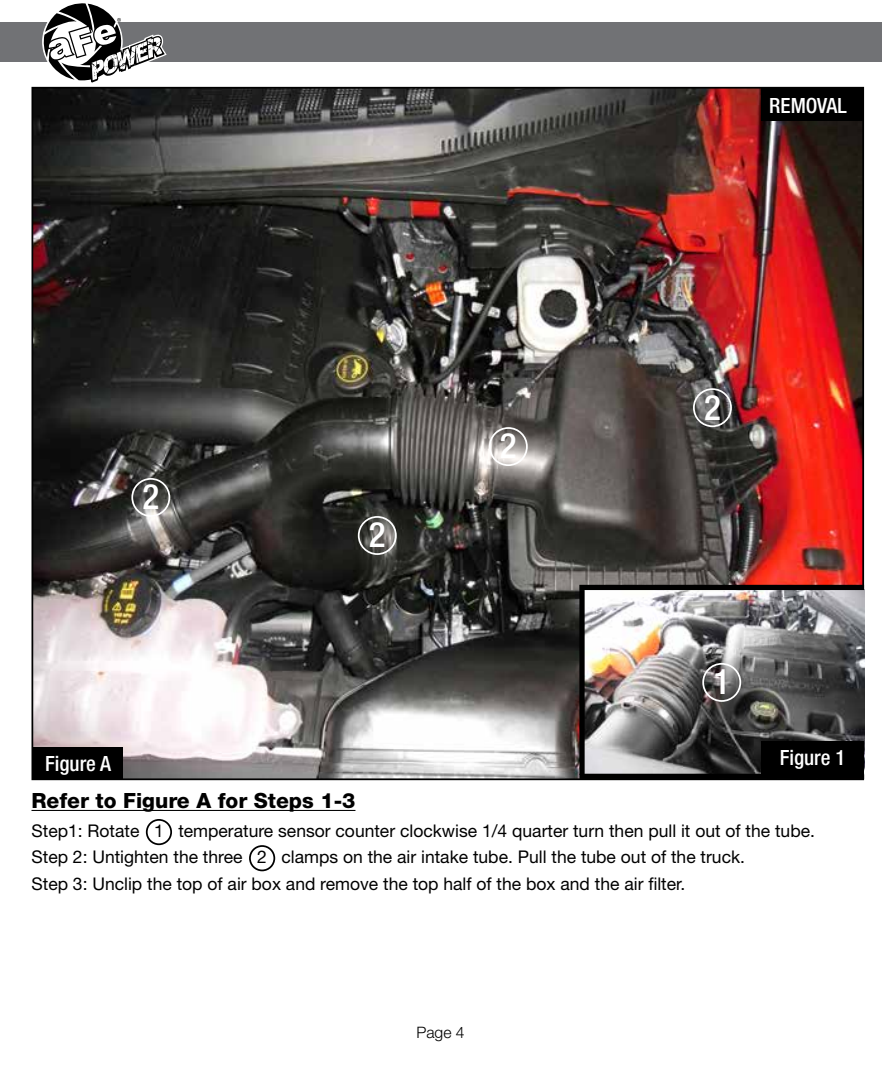
<style>
.page{position:relative;width:882px;height:1071px;background:#fff}
.page>*{position:absolute;margin:0;border:0;box-sizing:border-box;transform-origin:0 0}
.t1{font:500 condensed 35px "Helvetica Neue";color:#fff}
.t2{font:800 21px "Helvetica Neue";color:#000}
.t3{font:500 condensed 21px "Helvetica Neue";color:#fff}
.t4{font:17.5px/26.2px "Helvetica Neue";color:#000}
.t5{font:300 15.75px "Helvetica Neue";color:#000}
</style>
<div class="page">
<img style="left:35px;top:90px;width:826px;height:687px">
<div style="left:0;top:23px;width:882px;height:39px;background:#717275"></div>
<svg style="left:43px;top:3px;width:124px;height:80px"></svg>
<hr style="left:32px;top:810px;width:323px;height:1px;background:#000">
<div style="left:761px;top:88px;width:103px;height:33px;background:#000"></div>
<div style="left:146px;top:819px;width:26px;height:26px;border:2px solid #000;border-radius:50%"></div>
<img style="left:585px;top:590px;width:279px;height:184px">
<div style="left:579px;top:774px;width:285px;height:5px;background:#000"></div>
<div style="left:579px;top:590px;width:6px;height:185px;background:#000"></div>
<div style="left:761px;top:741px;width:103px;height:33px;background:#000"></div>
<div style="left:579px;top:585px;width:285px;height:5px;background:#000"></div>
<div style="left:702px;top:663px;width:39px;height:39px;border:2px solid #fff;border-radius:50%"></div>
<div style="left:693px;top:388px;width:39px;height:39px;border:2px solid #fff;border-radius:50%"></div>
<div style="left:489px;top:427px;width:39px;height:39px;border:2px solid #fff;border-radius:50%"></div>
<div style="left:358px;top:516px;width:39px;height:39px;border:2px solid #fff;border-radius:50%"></div>
<div style="left:131px;top:478px;width:39px;height:39px;border:2px solid #fff;border-radius:50%"></div>
<div style="left:249px;top:845px;width:26px;height:26px;border:2px solid #000;border-radius:50%"></div>
<div style="left:33px;top:747px;width:90px;height:33px;background:#000"></div>
<h1 class="t1" style="left:142px;top:476px;width:18px">2</h1>
<p class="t3" style="left:45px;top:751px;width:67px">Figure A</p>
<h1 class="t1" style="left:369px;top:514px;width:18px">2</h1>
<h1 class="t1" style="left:500px;top:425px;width:18px">2</h1>
<p class="t3" style="left:769px;top:93px;width:79px">REMOVAL</p>
<h1 class="t1" style="left:704px;top:386px;width:18px">2</h1>
<h1 class="t1" style="left:713px;top:661px;width:18px">1</h1>
<p class="t3" style="left:780px;top:745px;width:67px">Figure 1</p>
<p class="t2" style="left:32px;top:788px;width:325px">Refer to Figure A for Steps 1-3</p>
<p class="t4" style="left:32px;top:817px;width:785px">Step1: Rotate 1 temperature sensor counter clockwise 1/4 quarter turn then pull it out of the tube.<br>Step 2: Untighten the three 2 clamps on the air intake tube. Pull the tube out of the truck.<br>Step 3: Unclip the top of air box and remove the top half of the box and the air filter.</p>
<p class="t5" style="left:416px;top:1023px;width:50px">Page 4</p>
</div>
